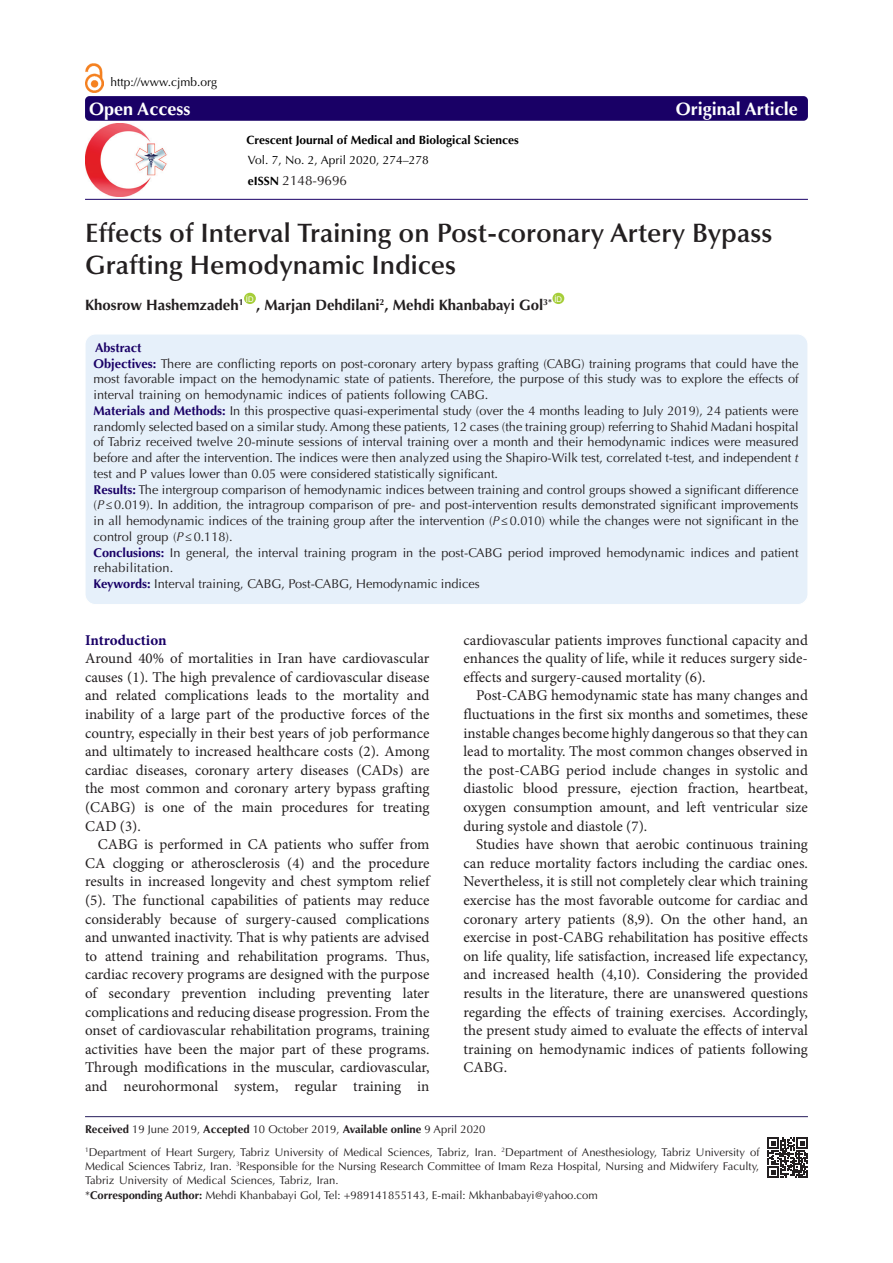
<style>
.page{position:relative;width:893px;height:1263px;background:#fff}
.page>*{position:absolute;margin:0;border:0;box-sizing:border-box;transform-origin:0 0}
.Pa3{font:600 26.7px/31.5px "Optima LT Std";color:#231f20}
.t1{font:700 18px "Optima LT Std";color:#fff}
.t2{font:15px/18.6px "Minion Pro";color:#231f20;text-align:justify}
.t3{font:700 15px "Optima LT Std";color:#231f20}
.t4{font:700 15px "Minion Pro";letter-spacing:-.005em;color:#190066}
.t5{font:13.5px "Optima LT Std";color:#231f20}
.t6{font:12.75px/15.8px "Optima LT Std";color:#231f20;text-align:justify}
.t7{font:700 12.75px "Optima LT Std";color:#190066}
.t8{font:12px "Optima LT Std";color:#000}
.t9{font:700 12px "Optima LT Std";color:#000}
.t10{font:11.25px/14.2px "Optima LT Std";color:#231f20;text-align:justify}
.t11{font:7.8px "Arial";color:#fff}
.s1{font-weight:700;font-size:12px;color:#000}
.s2{font-weight:700;color:#190066}
.s3{font-style:italic}
.s4{font-weight:700}
</style>
<div class="page">
<div style="left:85px;top:334px;width:723px;height:270px;background:#e6f0fa;border-radius:10px"></div>
<div style="left:244px;top:293px;width:12px;height:11px;background:#a6ce39;border-radius:50%"></div>
<div style="left:552px;top:293px;width:12px;height:11px;background:#a6ce39;border-radius:50%"></div>
<div style="left:85px;top:96px;width:723px;height:25px;background:#190066;border-radius:4px"></div>
<hr style="left:85px;top:199px;width:723px;height:1px;background:#190066">
<hr style="left:85px;top:1116px;width:723px;height:1px;background:#261d5c">
<img style="left:85px;top:63px;width:19px;height:30px">
<img style="left:85px;top:124px;width:82px;height:72px">
<svg style="left:768px;top:1137px;width:40px;height:41px"></svg>
<p class="t8" style="left:111px;top:75px;width:108px">http://www.cjmb.org</p>
<p class="t1" style="left:89px;top:98px;width:103px">Open Access</p>
<p class="t1" style="left:676px;top:98px;width:124px">Original Article</p>
<p class="t9" style="left:247px;top:132px;width:274px">Crescent Journal of Medical and Biological Sciences</p>
<p class="t8" style="left:248px;top:153px;width:183px">Vol. 7, No. 2, April 2020, 274–278</p>
<p class="t5" style="left:248px;top:172px;width:101px"><span class="s1">eISSN</span> 2148-9696</p>
<p class="Pa3" style="left:85px;top:218px;width:689px">Effects of Interval Training on Post-coronary Artery Bypass<br>Grafting Hemodynamic Indices</p>
<p class="t3" style="left:85px;top:296px;width:160px">Khosrow Hashemzadeh<sup>1</sup></p>
<p class="t11" style="left:246px;top:293px;width:9px">ID</p>
<p class="t3" style="left:256px;top:296px;width:297px">, Marjan Dehdilani<sup>2</sup>, Mehdi Khanbabayi Gol<sup>3*</sup></p>
<p class="t11" style="left:554px;top:293px;width:9px">ID</p>
<p class="t7" style="left:95px;top:340px;width:48px">Abstract</p>
<p class="t6" style="left:94px;top:356px;width:707px"><span class="s2">Objectives:</span> There are conflicting reports on post-coronary artery bypass grafting (CABG) training programs that could have the most favorable impact on the hemodynamic state of patients. Therefore, the purpose of this study was to explore the effects of interval training on hemodynamic indices of patients following CABG.</p>
<p class="t6" style="left:94px;top:403px;width:707px"><span class="s2">Materials and Methods:</span> In this prospective quasi-experimental study (over the 4 months leading to July 2019), 24 patients were randomly selected based on a similar study. Among these patients, 12 cases (the training group) referring to Shahid Madani hospital of Tabriz received twelve 20-minute sessions of interval training over a month and their hemodynamic indices were measured before and after the intervention. The indices were then analyzed using the Shapiro-Wilk test, correlated t-test, and independent <span class="s3">t </span>test and P values lower than 0.05 were considered statistically significant.</p>
<p class="t6" style="left:94px;top:482px;width:707px"><span class="s2">Results:</span> The intergroup comparison of hemodynamic indices between training and control groups showed a significant difference (<span class="s3">P</span>≤0.019). In addition, the intragroup comparison of pre- and post-intervention results demonstrated significant improvements in all hemodynamic indices of the training group after the intervention (<span class="s3">P</span>≤0.010) while the changes were not significant in the control group (<span class="s3">P</span>≤0.118).</p>
<p class="t6" style="left:94px;top:545px;width:706px"><span class="s2">Conclusions:</span> In general, the interval training program in the post-CABG period improved hemodynamic indices and patient rehabilitation.</p>
<p class="t6" style="left:94px;top:576px;width:388px"><span class="s2">Keywords:</span> Interval training, CABG, Post-CABG, Hemodynamic indices</p>
<p class="t4" style="left:85px;top:629px;width:83px">Introduction</p>
<p class="t2" style="left:85px;top:649px;width:346px">Around 40% of mortalities in Iran have cardiovascular causes (1). The high prevalence of cardiovascular disease and related complications leads to the mortality and inability of a large part of the productive forces of the country, especially in their best years of job performance and ultimately to increased healthcare costs (2). Among cardiac diseases, coronary artery diseases (CADs) are the most common and coronary artery bypass grafting (CABG) is one of the main procedures for treating CAD (3).</p>
<p class="t2" style="left:85px;top:835px;width:346px;text-indent:13px">CABG is performed in CA patients who suffer from CA clogging or atherosclerosis (4) and the procedure results in increased longevity and chest symptom relief (5). The functional capabilities of patients may reduce considerably because of surgery-caused complications and unwanted inactivity. That is why patients are advised to attend training and rehabilitation programs. Thus, cardiac recovery programs are designed with the purpose of secondary prevention including preventing later complications and reducing disease progression. From the onset of cardiovascular rehabilitation programs, training activities have been the major part of these programs.<br>Through modifications in the muscular, cardiovascular, and neurohormonal system, regular training in</p>
<p class="t2" style="left:463px;top:630px;width:346px">cardiovascular patients improves functional capacity and enhances the quality of life, while it reduces surgery side&shy;effects and surgery-caused mortality (6).</p>
<p class="t2" style="left:463px;top:686px;width:346px;text-indent:13px">Post-CABG hemodynamic state has many changes and fluctuations in the first six months and sometimes, these instable changes become highly dangerous so that they can lead to mortality. The most common changes observed in the post-CABG period include changes in systolic and diastolic blood pressure, ejection fraction, heartbeat, oxygen consumption amount, and left ventricular size during systole and diastole (7).</p>
<p class="t2" style="left:463px;top:835px;width:346px;text-indent:13px">Studies have shown that aerobic continuous training can reduce mortality factors including the cardiac ones.<br>Nevertheless, it is still not completely clear which training exercise has the most favorable outcome for cardiac and coronary artery patients (8,9). On the other hand, an exercise in post-CABG rehabilitation has positive effects on life quality, life satisfaction, increased life expectancy, and increased health (4,10). Considering the provided results in the literature, there are unanswered questions regarding the effects of training exercises. Accordingly, the present study aimed to evaluate the effects of interval training on hemodynamic indices of patients following CABG.</p>
<p class="t10" style="left:85px;top:1122px;width:402px"><span class="s4">Received</span> 19 June 2019, <span class="s4">Accepted</span> 10 October 2019, <span class="s4">Available online</span> 9 April 2020</p>
<p class="t10" style="left:85px;top:1145px;width:676px"><sup>1</sup>Department of Heart Surgery, Tabriz University of Medical Sciences, Tabriz, Iran. <sup>2</sup>Department of Anesthesiology, Tabriz University of Medical Sciences Tabriz, Iran. <sup>3</sup>Responsible for the Nursing Research Committee of Imam Reza Hospital, Nursing and Midwifery Faculty, Tabriz University of Medical Sciences, Tabriz, Iran.</p>
<p class="t10" style="left:85px;top:1188px;width:514px">*<span class="s4">Corresponding Author:</span> Mehdi Khanbabayi Gol, Tel: +989141855143, E-mail: Mkhanbabayi@yahoo.com</p>
</div>
